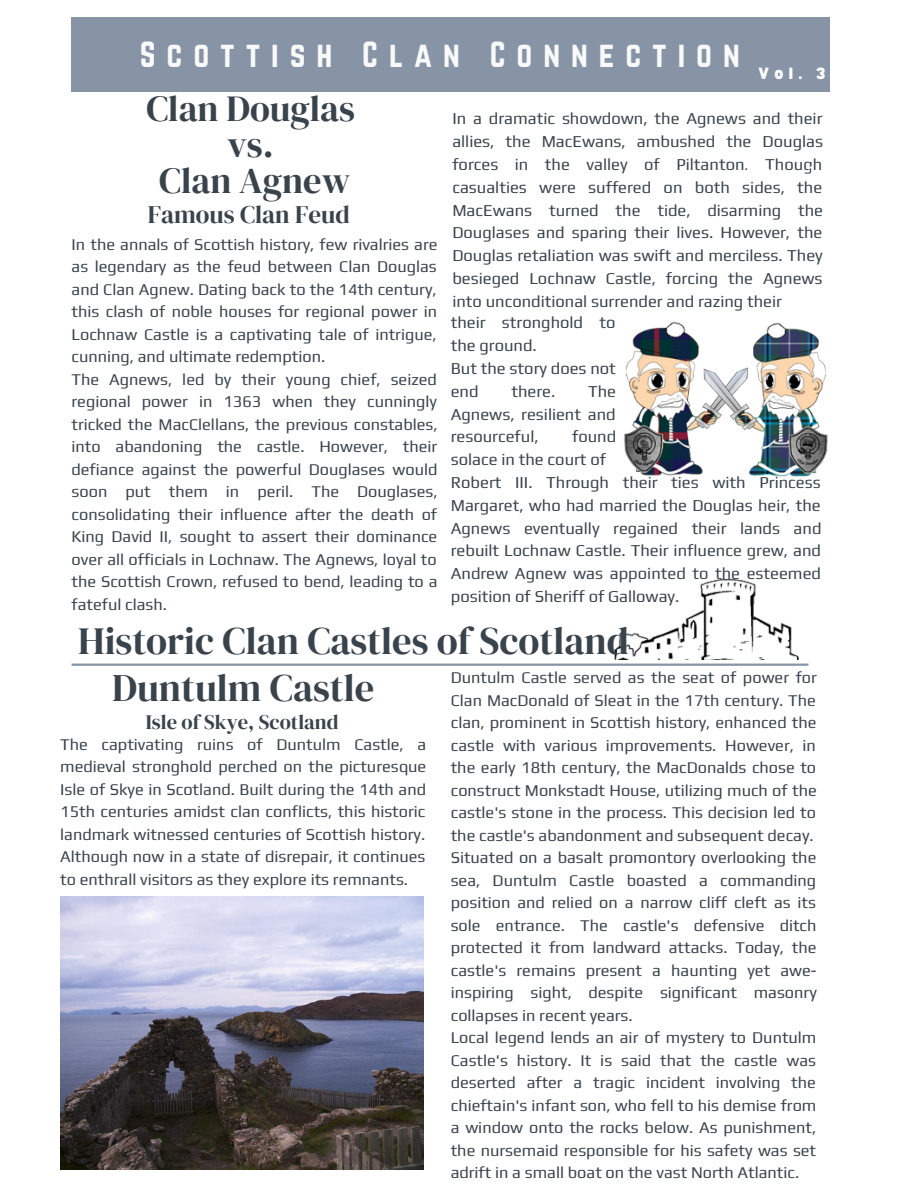
<style>
.page{position:relative;width:918px;height:1188px;background:#fff}
.page>*{position:absolute;margin:0;border:0;box-sizing:border-box;transform-origin:0 0}
.t1{font:38.55px "DM Serif Display";color:#39434c}
.t2{font:36.45px "DM Serif Display";color:#39434c}
.t3{font:31.8px "Norwester";letter-spacing:.34em;color:#f9f9f9}
.t4{font:25.05px "DM Serif Display";color:#39434c}
.t5{font:20.55px "DM Serif Display";color:#39434c}
.t6{font:16.5px/22.8px "Play";color:#39434c;text-align:justify}
.t7{font:16.35px/22.5px "Play";color:#39434c;text-align:justify}
.t8{font:900 semi-condensed 15.9px "Bernoru";color:#fff}
</style>
<div class="page">
<div style="left:72px;top:17px;width:758px;height:75px;background:#8694a5"></div>
<hr style="left:72px;top:664px;width:736px;height:2px;background:#8694a5">
<img style="left:614px;top:579px;width:185px;height:81px">
<img style="left:624px;top:321px;width:204px;height:156px">
<img style="left:60px;top:897px;width:364px;height:273px">
<p class="t3" style="left:140px;top:35px;width:602px">SCOTTISH CLAN CONNECTION</p>
<p class="t2" style="left:146px;top:83px;width:210px">Clan Douglas</p>
<p class="t2" style="left:228px;top:119px;width:48px">vs.</p>
<p class="t2" style="left:159px;top:155px;width:193px">Clan Agnew</p>
<p class="t4" style="left:148px;top:197px;width:204px">Famous Clan Feud</p>
<p class="t7" style="left:72px;top:233px;width:367px">In the annals of Scottish history, few rivalries are as legendary as the feud between Clan Douglas and Clan Agnew. Dating back to the 14th century, this clash of noble houses for regional power in Lochnaw Castle is a captivating tale of intrigue, cunning, and ultimate redemption.</p>
<p class="t7" style="left:72px;top:368px;width:368px">The Agnews, led by their young chief, seized regional power in 1363 when they cunningly tricked the MacClellans, the previous constables, into abandoning the castle. However, their defiance against the powerful Douglases would soon put them in peril. The Douglases, consolidating their influence after the death of King David II, sought to assert their dominance over all officials in Lochnaw. The Agnews, loyal to the Scottish Crown, refused to bend, leading to a fateful clash.</p>
<p class="t8" style="left:758px;top:65px;width:69px">Vol. 3</p>
<p class="t6" style="left:452px;top:107px;width:372px">In a dramatic showdown, the Agnews and their allies, the MacEwans, ambushed the Douglas forces in the valley of Piltanton. Though casualties were suffered on both sides, the MacEwans turned the tide, disarming the Douglases and sparing their lives. However, the Douglas retaliation was swift and merciless. They besieged Lochnaw Castle, forcing the Agnews into unconditional surrender and razing their</p>
<p class="t6" style="left:451px;top:311px;width:166px">their stronghold to the ground.</p>
<p class="t6" style="left:451px;top:357px;width:167px">But the story does not end</p>
<p class="t6" style="left:451px;top:380px;width:167px;text-indent:137px">The Agnews, resilient and resourceful,</p>
<p class="t6" style="left:511px;top:380px;width:45px">there.</p>
<p class="t6" style="left:451px;top:425px;width:167px;text-indent:121px">found solace in the court of</p>
<p class="t6" style="left:451px;top:471px;width:372px">Robert III. Through their ties with Princess Margaret, who had married the Douglas heir, the Agnews eventually regained their lands and rebuilt Lochnaw Castle. Their influence grew, and Andrew Agnew was appointed to the esteemed position of Sheriff of Galloway.</p>
<p class="t1" style="left:78px;top:614px;width:552px">Historic Clan Castles of Scotland</p>
<p class="t1" style="left:112px;top:661px;width:264px">Duntulm Castle</p>
<p class="t5" style="left:146px;top:708px;width:194px">Isle of Skye, Scotland</p>
<p class="t7" style="left:60px;top:733px;width:368px">The captivating ruins of Duntulm Castle, a medieval stronghold perched on the picturesque Isle of Skye in Scotland. Built during the 14th and 15th centuries amidst clan conflicts, this historic landmark witnessed centuries of Scottish history.<br>Although now in a state of disrepair, it continues to enthrall visitors as they explore its remnants.</p>
<p class="t7" style="left:451px;top:666px;width:368px">Duntulm Castle served as the seat of power for Clan MacDonald of Sleat in the 17th century. The clan, prominent in Scottish history, enhanced the castle with various improvements. However, in the early 18th century, the MacDonalds chose to construct Monkstadt House, utilizing much of the castle's stone in the process. This decision led to the castle's abandonment and subsequent decay.</p>
<p class="t7" style="left:451px;top:846px;width:368px">Situated on a basalt promontory overlooking the sea, Duntulm Castle boasted a commanding position and relied on a narrow cliff cleft as its sole entrance. The castle's defensive ditch protected it from landward attacks. Today, the castle's remains present a haunting yet awe&shy;inspiring sight, despite significant masonry collapses in recent years.</p>
<p class="t7" style="left:451px;top:1026px;width:367px">Local legend lends an air of mystery to Duntulm Castle's history. It is said that the castle was deserted after a tragic incident involving the chieftain's infant son, who fell to his demise from a window onto the rocks below. As punishment, the nursemaid responsible for his safety was set adrift in a small boat on the vast North Atlantic.</p>
</div>
